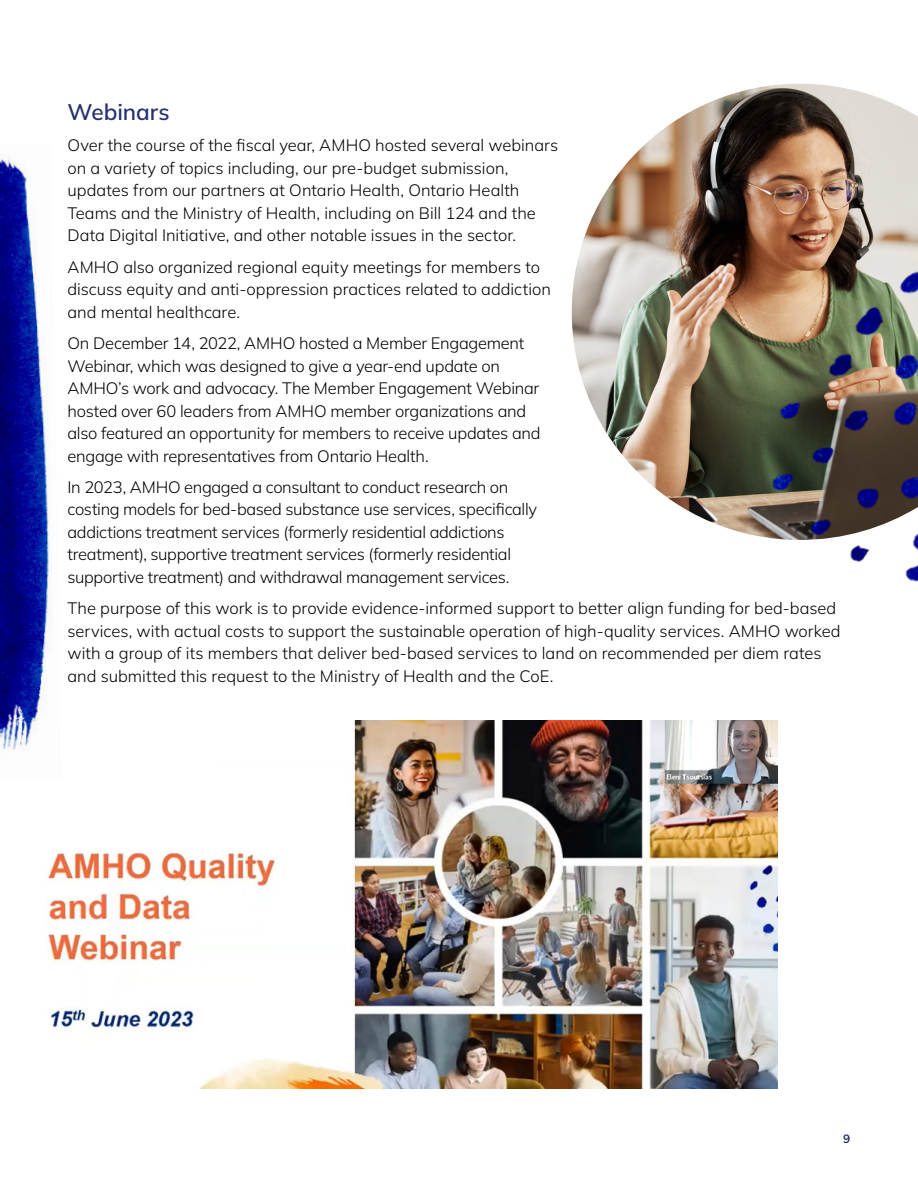
<style>
.page{position:relative;width:918px;height:1188px;background:#fff}
.page>*{position:absolute;margin:0;border:0;box-sizing:border-box;transform-origin:0 0}
.Sub_Header{font:600 22.5px "Mulish";letter-spacing:-.005em;color:#25326f}
.Body{font:300 16.5px/22.5px "Mulish";letter-spacing:-.005em;color:#000}
.t1{font:700 12px "Mulish";color:#25326f}
</style>
<div class="page">
<img style="left:572px;top:84px;width:346px;height:453px">
<img style="left:764px;top:261px;width:154px;height:321px">
<img style="left:47px;top:721px;width:731px;height:367px">
<div style="left:0;top:696px;width:208px;height:138px;background:#fff"></div>
<img style="left:0;top:155px;width:52px;height:595px">
<p class="Sub_Header" style="left:68px;top:97px;width:104px">Webinars</p>
<p class="Body" style="left:68px;top:134px;width:492px">Over the course of the fiscal year, AMHO hosted several webinars on a variety of topics including, our pre-budget submission, updates from our partners at Ontario Health, Ontario Health Teams and the Ministry of Health, including on Bill 124 and the Data Digital Initiative, and other notable issues in the sector.</p>
<p class="Body" style="left:68px;top:255px;width:485px">AMHO also organized regional equity meetings for members to discuss equity and anti-oppression practices related to addiction and mental healthcare.</p>
<p class="Body" style="left:68px;top:331px;width:475px">On December 14, 2022, AMHO hosted a Member Engagement Webinar, which was designed to give a year-end update on AMHO’s work and advocacy. The Member Engagement Webinar hosted over 60 leaders from AMHO member organizations and also featured an opportunity for members to receive updates and engage with representatives from Ontario Health.</p>
<p class="Body" style="left:68px;top:475px;width:471px">In 2023, AMHO engaged a consultant to conduct research on costing models for bed-based substance use services, specifically addictions treatment services (formerly residential addictions treatment), supportive treatment services (formerly residential supportive treatment) and withdrawal management services.</p>
<p class="Body" style="left:68px;top:597px;width:775px">The purpose of this work is to provide evidence-informed support to better align funding for bed-based services, with actual costs to support the sustainable operation of high-quality services. AMHO worked with a group of its members that deliver bed-based services to land on recommended per diem rates and submitted this request to the Ministry of Health and the CoE.</p>
<p class="t1" style="left:843px;top:1131px;width:9px">9</p>
</div>
